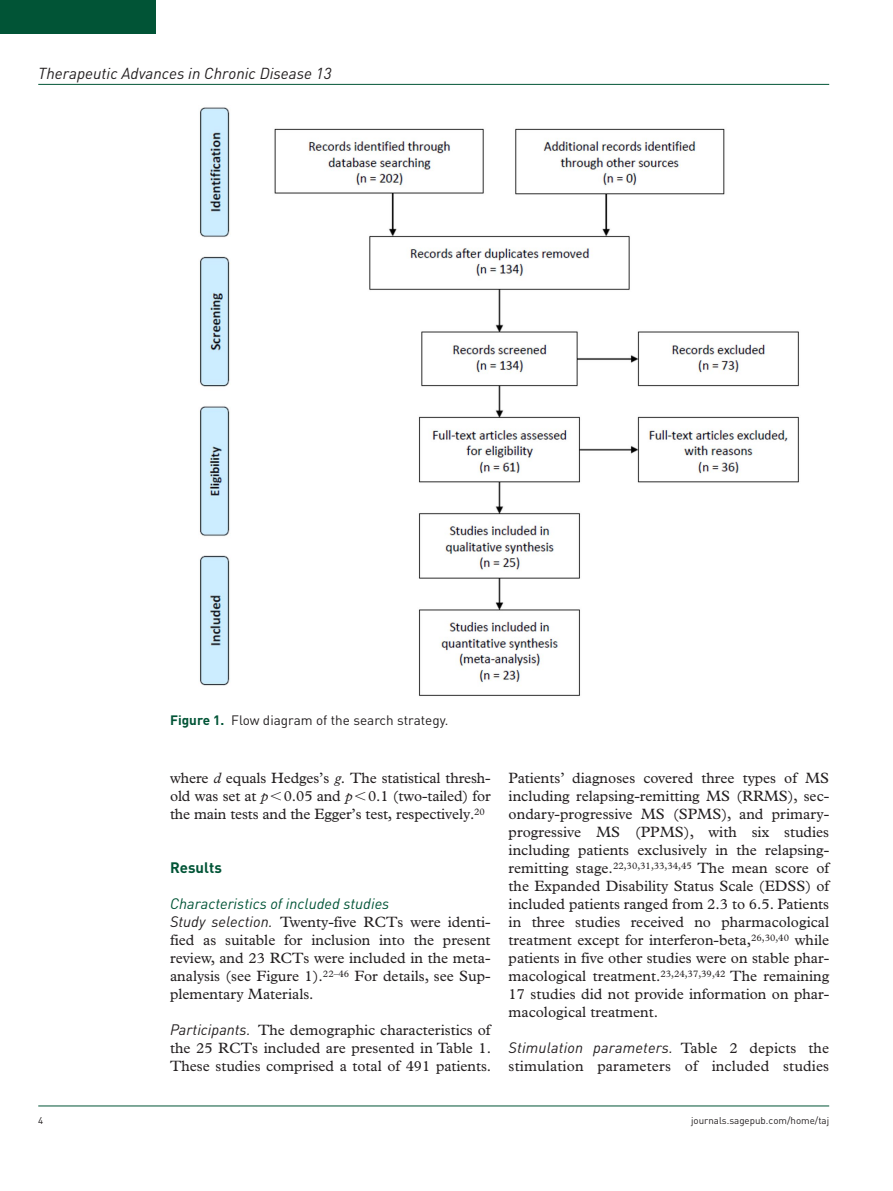
<style>
.page{position:relative;width:893px;height:1191px;background:#fff}
.page>*{position:absolute;margin:0;border:0;box-sizing:border-box;transform-origin:0 0}
.t1{font:italic 15.75px "DIN";color:#231f20}
.t2{font:15px/18px "Plantin Std";color:#231f20;text-align:justify}
.t3{font:italic 15px "DIN";letter-spacing:.01em;color:#231f20}
.t4{font:italic 15px "DIN";color:#015436}
.t5{font:700 15px "DIN";color:#015436}
.t6{font:13.5px "DIN";color:#231f20}
.t7{font:9.75px "DIN";color:#231f20}
.s1{font-weight:700;color:#015436}
.s2{font-style:italic}
.s3{font-family:"DIN";font-style:italic}
.s4{font-family:"Plantin Std";font-style:normal}
</style>
<div class="page">
<hr style="left:38px;top:84px;width:791px;height:1px;background:#015436">
<hr style="left:38px;top:1105px;width:791px;height:1px;background:#015436">
<div style="left:0;top:0;width:155px;height:34px;background:#015436"></div>
<img style="left:200px;top:107px;width:599px;height:589px">
<p class="t1" style="left:38px;top:63px;width:295px">Therapeutic Advances in Chronic Disease 13</p>
<p class="t6" style="left:170px;top:712px;width:280px"><span class="s1">Figure 1.</span> Flow diagram of the search strategy.</p>
<p class="t2" style="left:170px;top:769px;width:322px">where <span class="s2">d</span> equals Hedges’s <span class="s2">g</span>. The statistical thresh&shy;old was set at <span class="s2">p</span> 0.05 and <span class="s2">p</span> 0.1 (two-tailed) for the main tests and the Egger’s test, respectively.<sup>20</sup></p>
<p class="t5" style="left:170px;top:858px;width:53px">Results</p>
<p class="t4" style="left:170px;top:894px;width:221px">Characteristics of included studies</p>
<p class="t2" style="left:170px;top:913px;width:322px"><span class="s3">Study selection.</span> Twenty-five RCTs were identi&shy;fied as suitable for inclusion into the present review, and 23 RCTs were included in the meta&shy;analysis (see Figure 1).<sup>22–46</sup> For details, see Sup&shy;plementary Materials.</p>
<p class="t2" style="left:170px;top:1021px;width:323px"><span class="s3">Participants.</span> The demographic characteristics of the 25 RCTs included are presented in Table 1.<br>These studies comprised a total of 491 patients.</p>
<p class="t2" style="left:509px;top:769px;width:322px">Patients’ diagnoses covered three types of MS including relapsing-remitting MS (RRMS), sec&shy;ondary-progressive MS (SPMS), and primary&shy;progressive MS (PPMS), with six studies including patients exclusively in the relapsing&shy;remitting stage.<sup>22,30,31,33,34,45</sup> The mean score of the Expanded Disability Status Scale (EDSS) of included patients ranged from 2.3 to 6.5. Patients in three studies received no pharmacological treatment except for interferon-beta,<sup>26,30,40</sup> while patients in five other studies were on stable phar&shy;macological treatment.<sup>23,24,37,39,42</sup> The remaining 17 studies did not provide information on phar&shy;macological treatment.</p>
<p class="t3" style="left:509px;top:1038px;width:322px">Stimulation parameters. <span class="s4">Table 2 depicts the</span></p>
<p class="t2" style="left:509px;top:1057px;width:322px">stimulation parameters of included studies</p>
<p class="t7" style="left:38px;top:1114px;width:7px">4</p>
<p class="t7" style="left:691px;top:1114px;width:140px">journals.sagepub.com/home/taj</p>
</div>
